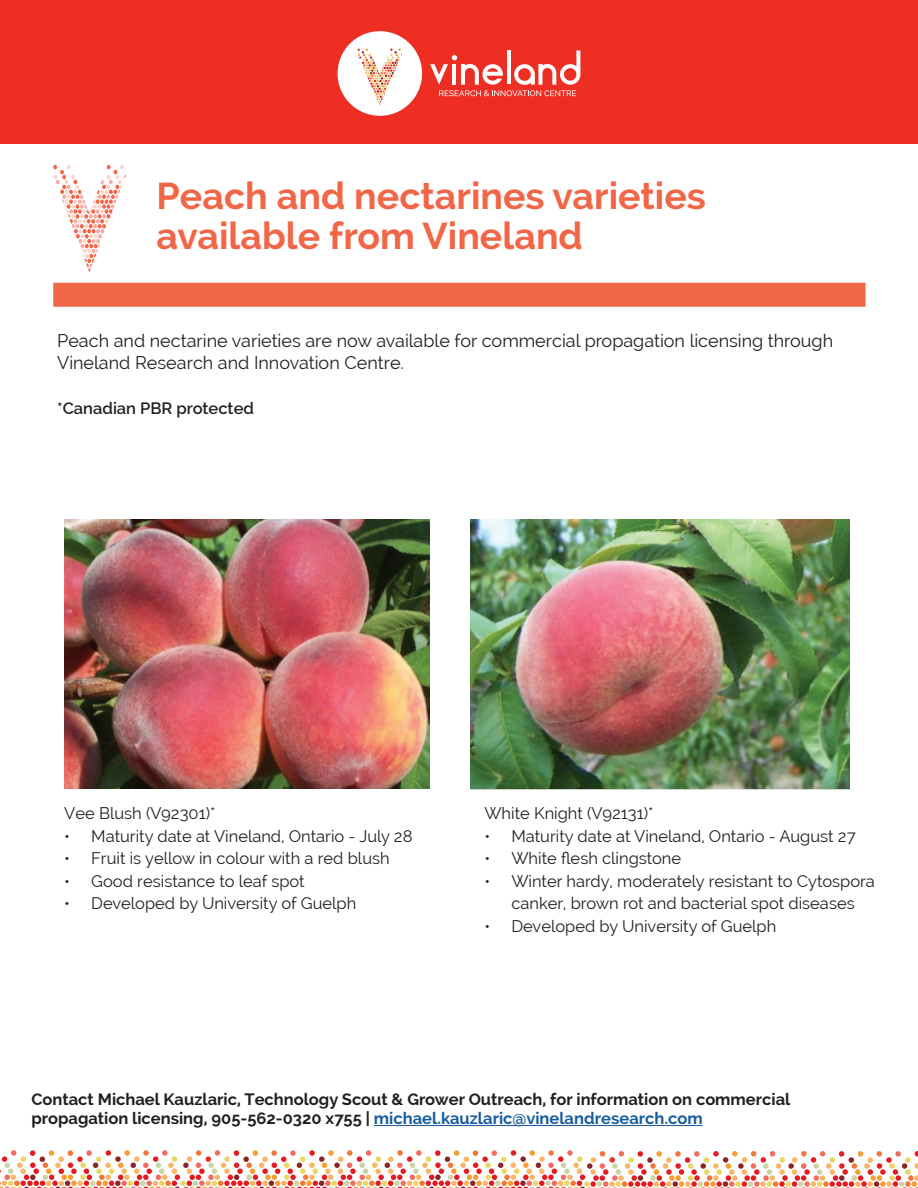
<style>
.page{position:relative;width:918px;height:1188px;background:#fff}
.page>*{position:absolute;margin:0;border:0;box-sizing:border-box;transform-origin:0 0}
.t1{font:700 37.5px/40.5px "Raleway";color:#f26648}
.t2{font:18px/22.5px "Raleway";color:#231f20}
.t3{font:16.5px/22.5px "Raleway";color:#231f20;text-align:center}
.t4{font:700 16.5px/19.8px "Raleway";color:#231f20}
.t5{font:600 16.5px "Raleway";color:#231f20}
.s1{color:#175d9e}
</style>
<div class="page">
<div style="left:0;top:0;width:918px;height:144px;background:#ee2e22"></div>
<svg style="left:430px;top:50px;width:150px;height:46px"></svg>
<div style="left:338px;top:31px;width:84px;height:85px;background:#fff;border-radius:50%"></div>
<svg style="left:357px;top:48px;width:45px;height:57px"></svg>
<svg style="left:0;top:1150px;width:918px;height:38px"></svg>
<div style="left:53px;top:283px;width:813px;height:24px;background:#f26648;border:2px solid #f26648"></div>
<svg style="left:53px;top:165px;width:73px;height:107px"></svg>
<img style="left:64px;top:519px;width:365px;height:270px">
<img style="left:471px;top:519px;width:379px;height:270px">
<hr style="left:374px;top:1125px;width:329px;height:1px;background:#175d9e">
<h1 class="t1" style="left:157px;top:176px;width:551px">Peach and nectarines varieties available from Vineland</h1>
<p class="t2" style="left:57px;top:329px;width:777px">Peach and nectarine varieties are now available for commercial propagation licensing through<br>Vineland Research and Innovation Centre.</p>
<p class="t5" style="left:57px;top:399px;width:198px">*Canadian PBR protected</p>
<p class="t3" style="left:64px;top:802px;width:153px">Vee Blush (V92301)*</p>
<p class="t3" style="left:64px;top:824px;width:350px">• Maturity date at Vineland, Ontario - July 28</p>
<p class="t3" style="left:64px;top:847px;width:327px">• Fruit is yellow in colour with a red blush</p>
<p class="t3" style="left:64px;top:869px;width:242px">• Good resistance to leaf spot</p>
<p class="t3" style="left:64px;top:892px;width:293px">• Developed by University of Guelph</p>
<p class="t3" style="left:484px;top:802px;width:171px">White Knight (V92131)*</p>
<p class="t3" style="left:484px;top:824px;width:373px">• Maturity date at Vineland, Ontario - August 27</p>
<p class="t3" style="left:484px;top:847px;width:198px">• White flesh clingstone</p>
<p class="t3" style="left:484px;top:869px;width:392px">• Winter hardy, moderately resistant to Cytospora canker, brown rot and bacterial spot diseases</p>
<p class="t3" style="left:484px;top:914px;width:293px">• Developed by University of Guelph</p>
<p class="t4" style="left:32px;top:1089px;width:761px">Contact Michael Kauzlaric, Technology Scout &amp; Grower Outreach, for information on commercial propagation licensing, 905-562-0320 x755 | <span class="s1">michael.kauzlaric@vinelandresearch.com</span></p>
</div>
